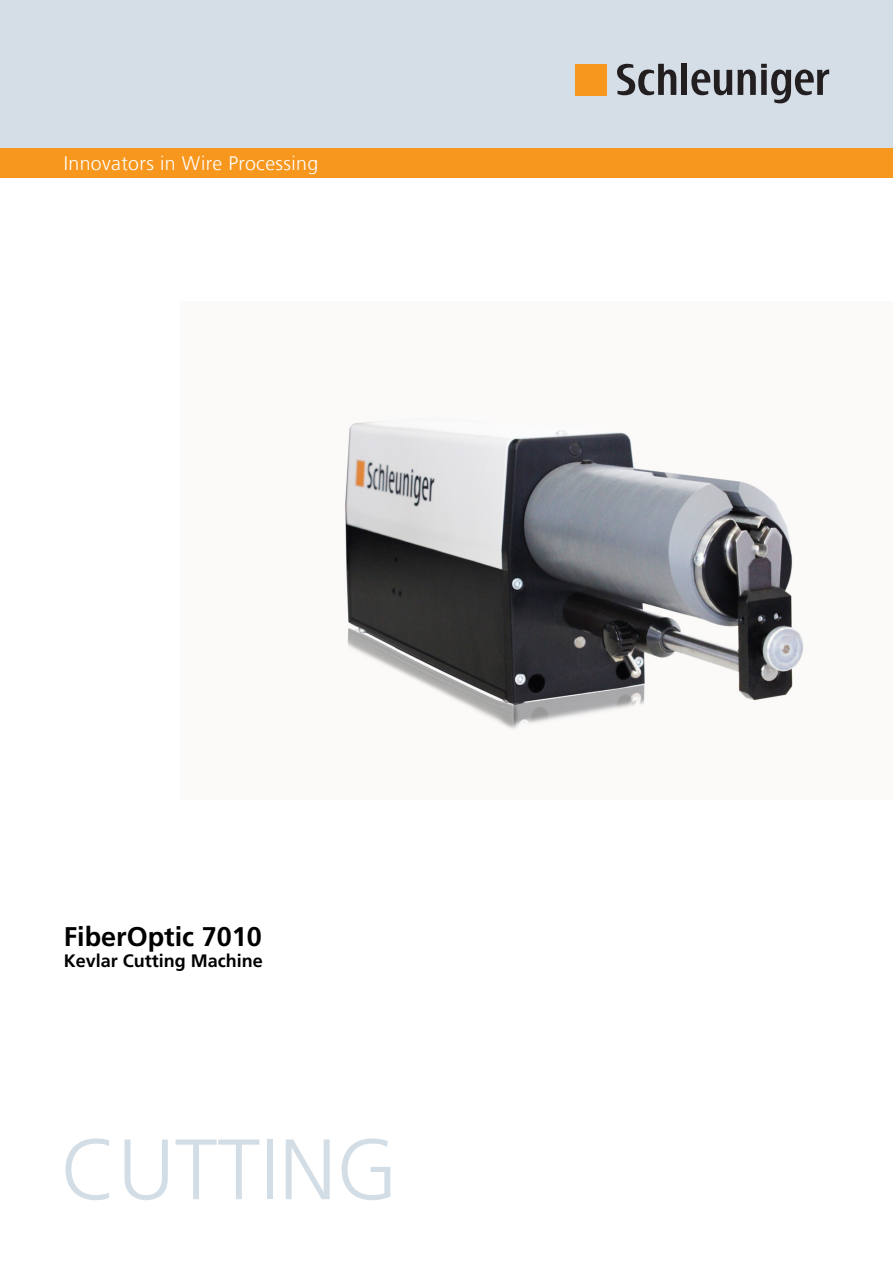
<style>
.page{position:relative;width:893px;height:1263px;background:#fff}
.page>*{position:absolute;margin:0;border:0;box-sizing:border-box;transform-origin:0 0}
.t1{font:300 85.5px "Frutiger LT Com";color:#d2dde6}
.t2{font:700 27px "Frutiger LT Com";color:#000}
.t3{font:300 19.5px "Frutiger LT Com";letter-spacing:.02em;color:#fff}
.t4{font:700 18px "Frutiger LT Com";color:#000}
</style>
<div class="page">
<div style="left:0;top:148px;width:893px;height:29px;background:#f7971d"></div>
<div style="left:0;top:0;width:893px;height:148px;background:#d5dde6"></div>
<div style="left:576px;top:64px;width:31px;height:31px;background:#f7971d"></div>
<div style="left:681px;top:64px;width:6px;height:31px;background:#231f20"></div>
<svg style="left:691px;top:64px;width:138px;height:39px"></svg>
<svg style="left:617px;top:64px;width:59px;height:31px"></svg>
<img style="left:345px;top:419px;width:459px;height:311px">
<p class="t3" style="left:64px;top:152px;width:256px">Innovators in Wire Processing</p>
<p class="t2" style="left:64px;top:921px;width:200px">FiberOptic 7010</p>
<p class="t4" style="left:64px;top:951px;width:201px">Kevlar Cutting Machine</p>
<p class="t1" style="left:61px;top:1120px;width:339px">CUTTING</p>
</div>
